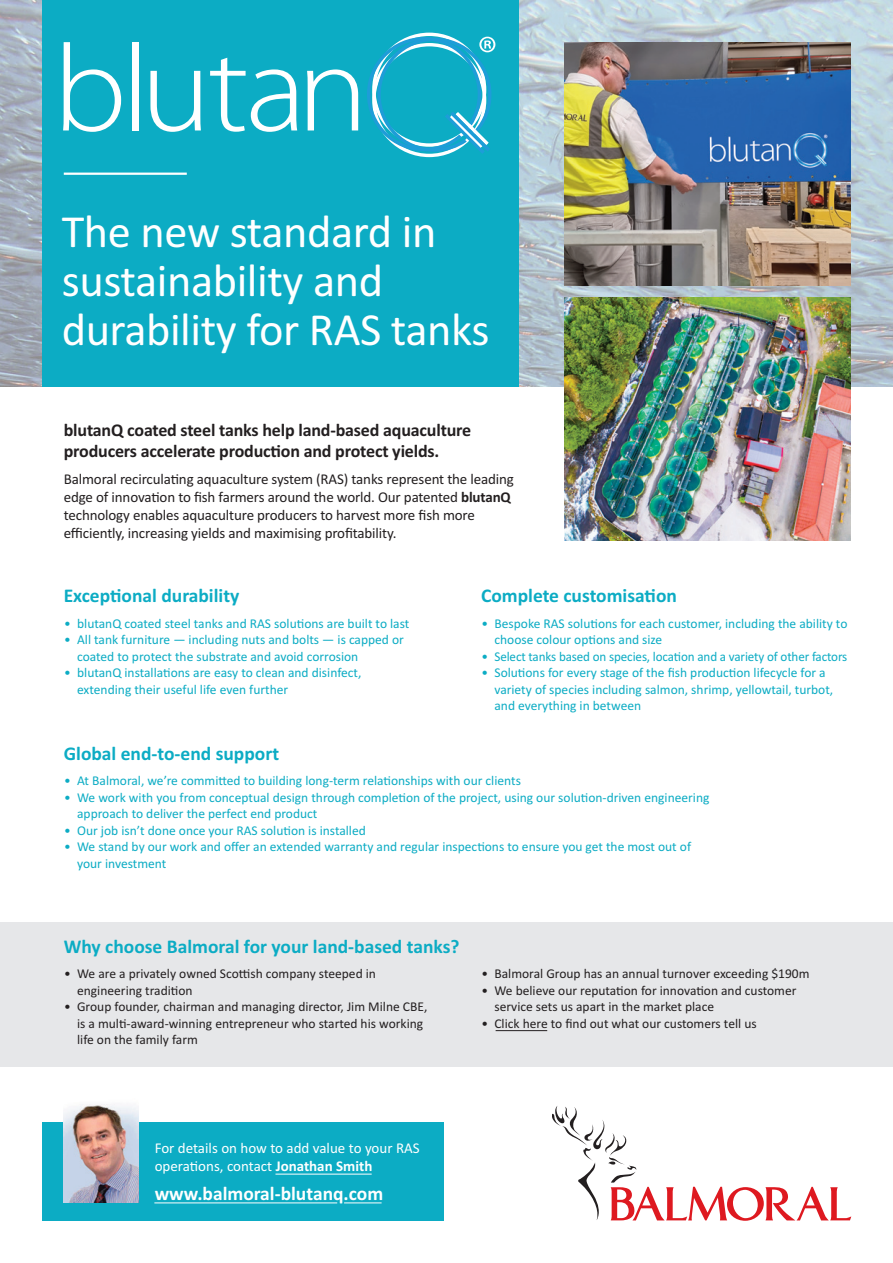
<style>
.page{position:relative;width:893px;height:1263px;background:#fff}
.page>*{position:absolute;margin:0;border:0;box-sizing:border-box;transform-origin:0 0}
.t1{font:300 124.2px "Myriad Pro";letter-spacing:-.04em;color:#fff;scale:1.07 1}
.t2{font:46.35px/49.1px "Calibri";letter-spacing:-.01em;color:#fff}
.t3{font:700 19.5px "Calibri";color:#0cacc4}
.t4{font:700 19.5px "Calibri";color:#fff}
.t5{font:700 18px/21px "Calibri";letter-spacing:-.01em;color:#231f20}
.t6{font:15px/18px "Calibri";letter-spacing:-.01em;color:#231f20}
.t7{font:15px/18px "Calibri";color:#fff}
.t8{font:13.5px/16.5px "Calibri";color:#0cacc4}
.t9{font:13.5px/16.5px "Calibri";color:#231f20}
.s1{font-weight:700}
</style>
<div class="page">
<img style="left:0;top:0;width:893px;height:386px">
<svg style="left:552px;top:1106px;width:299px;height:115px"></svg>
<div style="left:43px;top:0;width:476px;height:386px;background:#0cacc4"></div>
<div style="left:43px;top:1122px;width:401px;height:98px;background:#0cacc4"></div>
<div style="left:0;top:922px;width:893px;height:144px;background:#e6e7e9"></div>
<svg style="left:367px;top:33px;width:128px;height:124px"></svg>
<hr style="left:64px;top:173px;width:123px;height:2px;background:#fff">
<img style="left:564px;top:43px;width:286px;height:243px">
<img style="left:564px;top:298px;width:286px;height:243px">
<hr style="left:275px;top:1174px;width:97px;height:1px;background:#fff">
<hr style="left:154px;top:1203px;width:183px;height:1px;background:#fff">
<hr style="left:344px;top:1203px;width:38px;height:1px;background:#fff">
<hr style="left:496px;top:1030px;width:51px;height:1px;background:#231f20">
<img style="left:64px;top:1104px;width:75px;height:98px">
<h1 class="t1" style="left:53px;top:21px;width:296px">blutan</h1>
<h2 class="t2" style="left:62px;top:211px;width:429px">The new standard in sustainability and durability for RAS tanks</h2>
<h3 class="t5" style="left:64px;top:421px;width:409px">blutanQ coated steel tanks help land‐based aquaculture producers accelerate production and protect yields.</h3>
<p class="t6" style="left:64px;top:472px;width:452px">Balmoral recirculating aquaculture system (RAS) tanks represent the leading edge of innovation to fish farmers around the world. Our patented <span class="s1">blutanQ </span>technology enables aquaculture producers to harvest more fish more efficiently, increasing yields and maximising profitability.</p>
<h3 class="t3" style="left:64px;top:589px;width:177px">Exceptional durability</h3>
<p class="t8" style="left:64px;top:616px;width:347px">• blutanQ coated steel tanks and RAS solutions are built to last</p>
<p class="t8" style="left:77px;top:633px;width:328px;text-indent:-13px">• All tank furniture — including nuts and bolts — is capped or coated to protect the substrate and avoid corrosion</p>
<p class="t8" style="left:77px;top:666px;width:286px;text-indent:-13px">• blutanQ installations are easy to clean and disinfect, extending their useful life even further</p>
<h3 class="t3" style="left:481px;top:589px;width:197px">Complete customisation</h3>
<p class="t8" style="left:494px;top:616px;width:354px;text-indent:-13px">• Bespoke RAS solutions for each customer, including the ability to choose colour options and size</p>
<p class="t8" style="left:482px;top:649px;width:367px">• Select tanks based on species, location and a variety of other factors</p>
<p class="t8" style="left:494px;top:666px;width:340px;text-indent:-13px">• Solutions for every stage of the fish production lifecycle for a variety of species including salmon, shrimp, yellowtail, turbot, and everything in between</p>
<h3 class="t3" style="left:64px;top:746px;width:217px">Global end‐to‐end support</h3>
<p class="t8" style="left:64px;top:774px;width:458px">• At Balmoral, we’re committed to building long‐term relationships with our clients</p>
<p class="t8" style="left:77px;top:790px;width:634px;text-indent:-13px">• We work with you from conceptual design through completion of the project, using our solution‐driven engineering approach to deliver the perfect end product</p>
<p class="t8" style="left:64px;top:823px;width:303px">• Our job isn’t done once your RAS solution is installed</p>
<p class="t8" style="left:77px;top:840px;width:615px;text-indent:-13px">• We stand by our work and offer an extended warranty and regular inspections to ensure you get the most out of your investment</p>
<h3 class="t3" style="left:64px;top:940px;width:397px">Why choose Balmoral for your land‐based tanks?</h3>
<p class="t9" style="left:77px;top:967px;width:300px;text-indent:-13px">• We are a privately owned Scottish company steeped in engineering tradition</p>
<p class="t9" style="left:77px;top:1000px;width:352px;text-indent:-13px">• Group founder, chairman and managing director, Jim Milne CBE, is a multi‐award‐winning entrepreneur who started his working life on the family farm</p>
<p class="t9" style="left:482px;top:966px;width:329px">• Balmoral Group has an annual turnover exceeding $190m</p>
<p class="t9" style="left:494px;top:983px;width:304px;text-indent:-13px">• We believe our reputation for innovation and customer service sets us apart in the market place</p>
<p class="t9" style="left:482px;top:1016px;width:277px">• Click here to find out what our customers tell us</p>
<p class="t7" style="left:155px;top:1140px;width:267px">For details on how to add value to your RAS operations, contact <span class="s1">Jonathan Smith</span></p>
<h3 class="t4" style="left:155px;top:1186px;width:230px">www.balmoral‐blutanq.com</h3>
</div>
